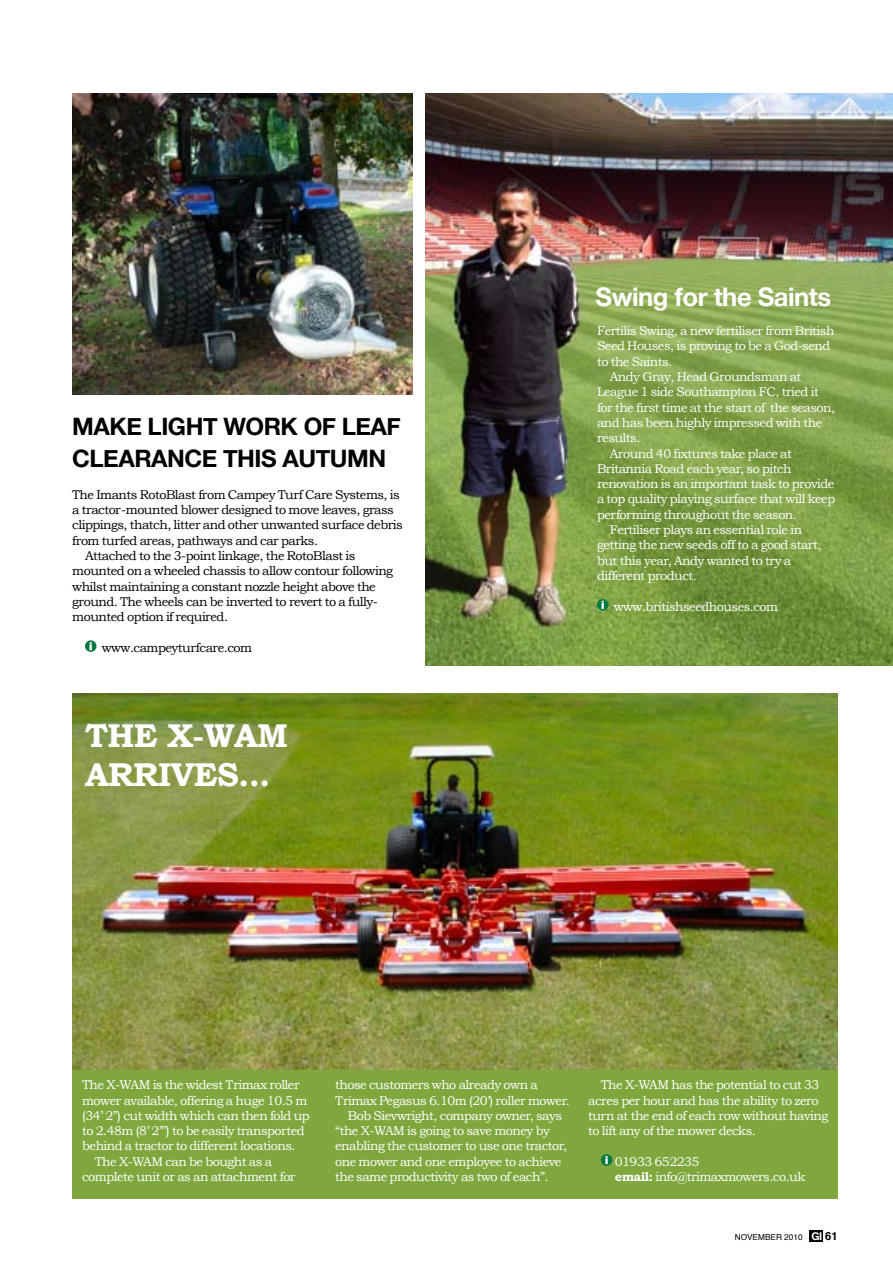
<style>
.page{position:relative;width:893px;height:1263px;background:#fff}
.page>*{position:absolute;margin:0;border:0;box-sizing:border-box;transform-origin:0 0}
.t1{font:700 33px/39.5px "Bookman Old Style";letter-spacing:-.02em;color:#fff}
.t2{font:700 25.65px "Helvetica Neue";letter-spacing:-.02em;color:#fff}
.t3{font:700 24px "Helvetica Neue";letter-spacing:-.02em;color:#000}
.t4{font:12.75px/15.3px "Bookman Old Style";letter-spacing:-.04em;color:#fff}
.t5{font:12.75px "Bookman Old Style";letter-spacing:-.04em;color:#000}
.t6{font:8.25px "Helvetica";color:#000}
.s1{font-weight:700}
.s2{font-family:"Helvetica Neue";font-weight:700;font-size:10.8px;color:#fff}
.s3{font-weight:700;font-size:11.25px}
</style>
<div class="page">
<svg style="left:85px;top:640px;width:12px;height:12px"></svg>
<svg style="left:90px;top:642px;width:2px;height:8px"></svg>
<img style="left:72px;top:94px;width:340px;height:301px">
<img style="left:425px;top:94px;width:468px;height:571px">
<div style="left:597px;top:599px;width:11px;height:11px;background:#007840;border-radius:50%"></div>
<svg style="left:601px;top:601px;width:3px;height:8px"></svg>
<div style="left:809px;top:1230px;width:14px;height:11px;background:#000"></div>
<div style="left:72px;top:1016px;width:766px;height:183px;background:#80a73e"></div>
<img style="left:72px;top:694px;width:766px;height:375px">
<div style="left:601px;top:1154px;width:11px;height:12px;background:#007840;border-radius:50%"></div>
<svg style="left:605px;top:1156px;width:3px;height:8px"></svg>
<h3 class="t3" style="left:72px;top:412px;width:39px">MAKE</h3>
<h3 class="t3" style="left:148px;top:412px;width:117px">LIGHT WORK</h3>
<h3 class="t3" style="left:304px;top:412px;width:54px">OF LEA</h3>
<h3 class="t3" style="left:387px;top:412px;width:16px">F</h3>
<h3 class="t3" style="left:72px;top:443px;width:34px">CLEARAN</h3>
<h3 class="t3" style="left:184px;top:443px;width:200px">CE THIS AUTUMN</h3>
<p class="t5" style="left:72px;top:487px;width:329px">The Imants RotoBlast from Campey Turf Care Systems, is</p>
<p class="t5" style="left:72px;top:502px;width:323px">a tractor-mounted blower designed to move leaves, grass</p>
<p class="t5" style="left:72px;top:518px;width:332px">clippings, thatch, litter and other unwanted surface debris</p>
<p class="t5" style="left:72px;top:533px;width:247px">from turfed areas, pathways and car parks.</p>
<p class="t5" style="left:85px;top:548px;width:272px">Attached to the 3-point linkage, the RotoBlast is</p>
<p class="t5" style="left:72px;top:564px;width:322px">mounted on a wheeled chassis to allow contour following</p>
<p class="t5" style="left:72px;top:579px;width:305px">whilst maintaining a constant nozzle height above the</p>
<p class="t5" style="left:72px;top:594px;width:307px">ground. The wheels can be inverted to revert to a fully-</p>
<p class="t5" style="left:72px;top:610px;width:157px">mounted option if required.</p>
<p class="t5" style="left:102px;top:640px;width:152px">www.campeyturfcare.com</p>
<h1 class="t1" style="left:85px;top:715px;width:205px">THE X-WAM<br>ARRIVES...</h1>
<h2 class="t2" style="left:595px;top:281px;width:237px">Swing for the Saints</h2>
<p class="t4" style="left:597px;top:323px;width:239px">Fertilis Swing, a new fertiliser from British</p>
<p class="t4" style="left:597px;top:338px;width:235px">Seed Houses, is proving to be a God-send</p>
<p class="t4" style="left:597px;top:354px;width:77px">to the Saints.</p>
<p class="t4" style="left:610px;top:369px;width:193px">Andy Gray, Head Groundsman at</p>
<p class="t4" style="left:597px;top:384px;width:223px">League 1 side Southampton FC, tried it</p>
<p class="t4" style="left:597px;top:400px;width:240px">for the first time at the start of the season,</p>
<p class="t4" style="left:597px;top:415px;width:227px">and has been highly impressed with the</p>
<p class="t4" style="left:597px;top:430px;width:45px">results.</p>
<p class="t4" style="left:610px;top:445px;width:184px">Around 40 fixtures take place at</p>
<p class="t4" style="left:597px;top:461px;width:196px">Britannia Road each year, so pitch</p>
<p class="t4" style="left:597px;top:476px;width:239px">renovation is an important task to provide</p>
<p class="t4" style="left:597px;top:491px;width:240px">a top quality playing surface that will keep</p>
<p class="t4" style="left:597px;top:507px;width:201px">performing throughout the season.</p>
<p class="t4" style="left:610px;top:522px;width:194px">Fertiliser plays an essential role in</p>
<p class="t4" style="left:597px;top:537px;width:226px">getting the new seeds off to a good start,</p>
<p class="t4" style="left:597px;top:553px;width:196px">but this year, Andy wanted to try a</p>
<p class="t4" style="left:597px;top:568px;width:101px">different product.</p>
<p class="t4" style="left:614px;top:598px;width:166px">www.britishseedhouses.com</p>
<p class="t4" style="left:82px;top:1077px;width:219px">The X-WAM is the widest Trimax roller</p>
<p class="t4" style="left:82px;top:1092px;width:227px">mower available, offering a huge 10.5 m</p>
<p class="t4" style="left:82px;top:1108px;width:229px">(34’ 2”) cut width which can then fold up</p>
<p class="t4" style="left:82px;top:1123px;width:224px">to 2.48m (8’ 2”’) to be easily transported</p>
<p class="t4" style="left:82px;top:1138px;width:215px">behind a tractor to different locations.</p>
<p class="t4" style="left:95px;top:1154px;width:179px">The X-WAM can be bought as a</p>
<p class="t4" style="left:82px;top:1169px;width:215px">complete unit or as an attachment for</p>
<p class="t4" style="left:335px;top:1077px;width:204px">those customers who already own a</p>
<p class="t4" style="left:335px;top:1092px;width:236px">Trimax Pegasus 6.10m (20’) roller mower.</p>
<p class="t4" style="left:348px;top:1108px;width:216px">Bob Sievwright, company owner, says</p>
<p class="t4" style="left:335px;top:1123px;width:216px">“the X-WAM is going to save money by</p>
<p class="t4" style="left:335px;top:1138px;width:234px">enabling the customer to use one tractor,</p>
<p class="t4" style="left:335px;top:1154px;width:228px">one mower and one employee to achieve</p>
<p class="t4" style="left:335px;top:1169px;width:215px">the same productivity as two of each”.</p>
<p class="t4" style="left:588px;top:1077px;width:242px;text-indent:13px">The X-WAM has the potential to cut 33 acres per hour and has the ability to zero turn at the end of each row without having to lift any of the mower decks.</p>
<p class="t4" style="left:615px;top:1154px;width:192px">01933 652235<br><span class="s1">email:</span> info@trimaxmowers.co.uk</p>
<p class="t6" style="left:735px;top:1231px;width:104px">NOVEMBER 2010 <span class="s2">GI</span> <span class="s3">61</span></p>
</div>
